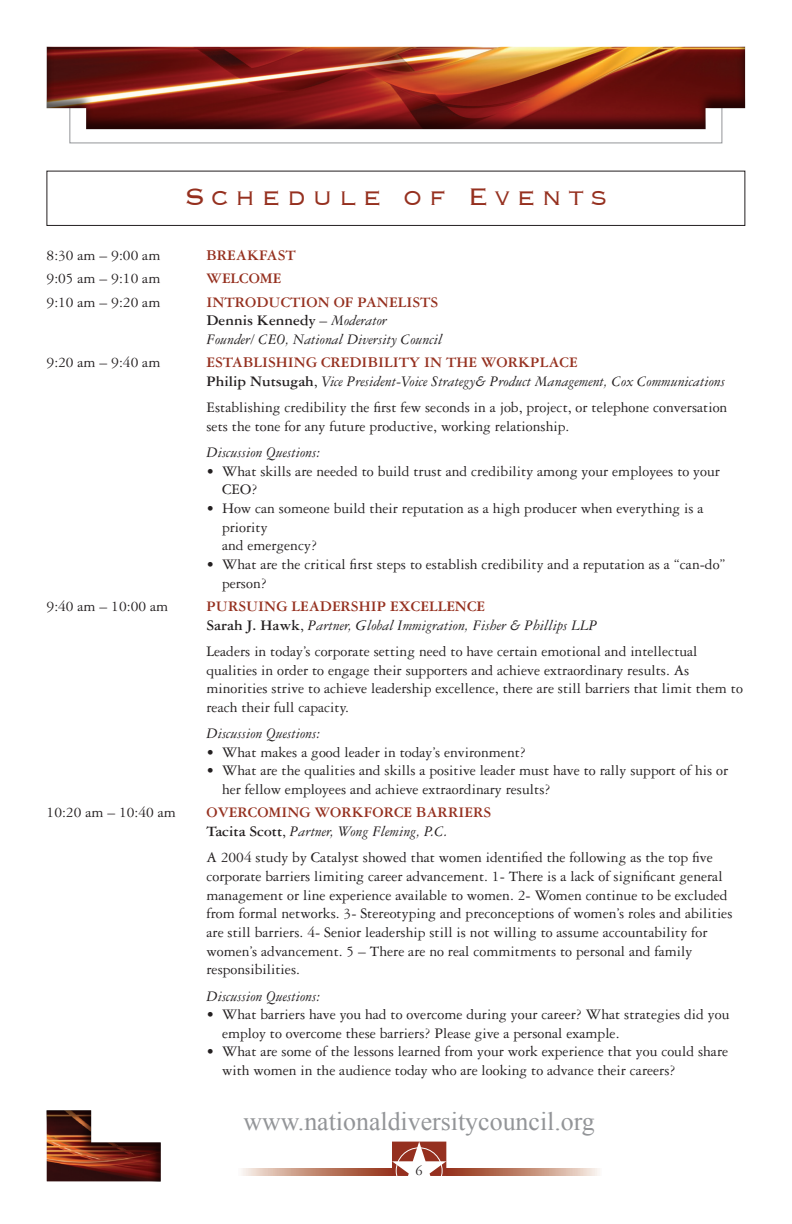
<style>
.page{position:relative;width:792px;height:1224px;background:#fff}
.page>*{position:absolute;margin:0;border:0;box-sizing:border-box;transform-origin:0 0}
.t1{font:300 31px "Copperplate";letter-spacing:.2em;color:#95301f}
.t2{font:25.8px "Times New Roman";color:#939598}
.t3{font:15.6px/18.6px "Garamond Three";color:#231f20}
.t4{font:italic 15.6px/18.6px "Garamond Three";color:#231f20}
.t5{font:700 15.6px/18.6px "Garamond Three";color:#95301f}
.t6{font:14.2px "Garamond Three";color:#231f20}
.s1{font-weight:700;font-style:normal;color:#95301f}
.s2{font-weight:700;font-style:normal}
.s3{font-style:normal}
.s4{color:#231f20}
.s5{font-weight:400;color:#231f20}
.s6{font-weight:400;font-style:italic;color:#231f20}
</style>
<div class="page">
<div style="left:70px;top:99px;width:652px;height:44px;border:1px solid #939598"></div>
<svg style="left:242px;top:1168px;width:150px;height:8px"></svg>
<svg style="left:392px;top:1142px;width:54px;height:34px"></svg>
<svg style="left:446px;top:1168px;width:153px;height:8px"></svg>
<div style="left:396px;top:1148px;width:46px;height:46px;border:1px solid #fff;border-radius:50%"></div>
<div style="left:45px;top:1109px;width:118px;height:74px;background:#231f20;opacity:.75"></div>
<div style="left:45px;top:45px;width:747px;height:86px;background:#231f20;opacity:.75"></div>
<div style="left:47px;top:171px;width:698px;height:55px;border:1px solid #231f20"></div>
<p class="t1" style="left:184px;top:177px;width:425px">Schedule of Events</p>
<p class="t3" style="left:47px;top:246px;width:115px">8:30 am – 9:00 am</p>
<p class="t5" style="left:206px;top:246px;width:91px">BREAKFAST</p>
<p class="t3" style="left:47px;top:269px;width:115px">9:05 am – 9:10 am</p>
<p class="t5" style="left:206px;top:269px;width:77px">WELCOME</p>
<p class="t3" style="left:47px;top:293px;width:115px">9:10 am – 9:20 am</p>
<p class="t4" style="left:206px;top:293px;width:237px"><span class="s1">INTRODUCTION OF PANELISTS<br></span><span class="s2">Dennis Kennedy</span> <span class="s3">–</span> Moderator<br>Founder/ CEO, National Diversity Council</p>
<p class="t3" style="left:47px;top:353px;width:115px">9:20 am – 9:40 am</p>
<p class="t4" style="left:206px;top:353px;width:520px"><span class="s1">ESTABLISHING CREDIBILITY IN THE WORKPLACE<br></span><span class="s2">Philip Nutsugah</span><span class="s3">,</span> Vice President-Voice Strategy&amp; Product Management, Cox Communications</p>
<p class="t3" style="left:206px;top:398px;width:522px">Establishing credibility the first few seconds in a job, project, or telephone conversation sets the tone for any future productive, working relationship.</p>
<p class="t4" style="left:206px;top:443px;width:115px">Discussion Questions:</p>
<p class="t3" style="left:222px;top:462px;width:500px;text-indent:-16px">• What skills are needed to build trust and credibility among your employees to your<br>CEO?</p>
<p class="t3" style="left:222px;top:499px;width:483px;text-indent:-16px">• How can someone build their reputation as a high producer when everything is a priority<br>and emergency?</p>
<p class="t3" style="left:222px;top:555px;width:505px;text-indent:-16px">• What are the critical first steps to establish credibility and a reputation as a “can-do” person?</p>
<p class="t3" style="left:47px;top:597px;width:123px">9:40 am – 10:00 am</p>
<p class="t4" style="left:206px;top:597px;width:392px"><span class="s1">PURSUING LEADERSHIP EXCELLENCE<br></span><span class="s2">Sarah J. Hawk</span><span class="s3">,</span> Partner, Global Immigration, Fisher &amp; Phillips LLP</p>
<p class="t3" style="left:206px;top:642px;width:538px">Leaders in today’s corporate setting need to have certain emotional and intellectual qualities in order to engage their supporters and achieve extraordinary results. As minorities strive to achieve leadership excellence, there are still barriers that limit them to reach their full capacity.</p>
<p class="t4" style="left:206px;top:724px;width:115px">Discussion Questions:</p>
<p class="t3" style="left:206px;top:743px;width:321px">• What makes a good leader in today’s environment?</p>
<p class="t3" style="left:222px;top:762px;width:508px;text-indent:-16px">• What are the qualities and skills a positive leader must have to rally support of his or her fellow employees and achieve extraordinary results?</p>
<p class="t3" style="left:47px;top:803px;width:131px">10:20 am – 10:40 am</p>
<p class="t5" style="left:206px;top:803px;width:286px">OVERCOMING WORKFORCE BARRIERS<br><span class="s4">Tacita Scott</span><span class="s5">,</span> <span class="s6">Partner, Wong Fleming, P.C.</span></p>
<p class="t3" style="left:206px;top:849px;width:528px">A 2004 study by Catalyst showed that women identified the following as the top five corporate barriers limiting career advancement. 1- There is a lack of significant general management or line experience available to women. 2- Women continue to be excluded from formal networks. 3- Stereotyping and preconceptions of women’s roles and abilities are still barriers. 4- Senior leadership still is not willing to assume accountability for women’s advancement. 5 – There are no real commitments to personal and family responsibilities.</p>
<p class="t4" style="left:206px;top:987px;width:115px">Discussion Questions:</p>
<p class="t3" style="left:222px;top:1005px;width:509px;text-indent:-16px">• What barriers have you had to overcome during your career? What strategies did you employ to overcome these barriers? Please give a personal example.</p>
<p class="t3" style="left:222px;top:1043px;width:508px;text-indent:-16px">• What are some of the lessons learned from your work experience that you could share with women in the audience today who are looking to advance their careers?</p>
<p class="t2" style="left:243px;top:1104px;width:353px">www.nationaldiversitycouncil.org</p>
<p class="t6" style="left:416px;top:1163px;width:9px">6</p>
</div>
